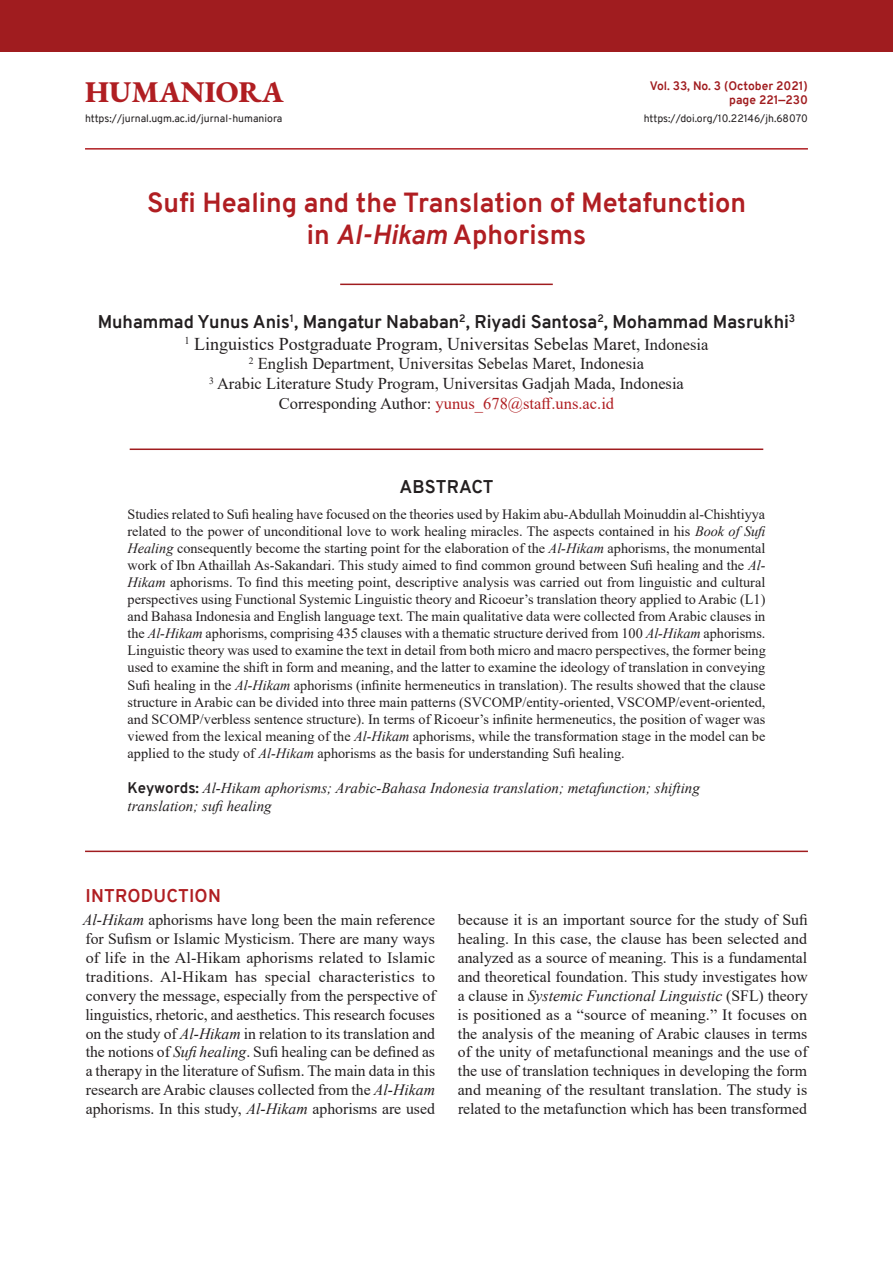
<style>
.page{position:relative;width:893px;height:1263px;background:#fff}
.page>*{position:absolute;margin:0;border:0;box-sizing:border-box;transform-origin:0 0}
.t1{font:800 30px "EB Garamond";color:#b01e22}
.t2{font:700 27px/32.4px "Overpass";color:#b01e22;text-align:center}
.t3{font:700 18px "Overpass";color:#231f20}
.t4{font:18px "Times New Roman";color:#231f20}
.t5{font:700 18px "Overpass";letter-spacing:.01em;color:#b01e22}
.t6{font:16.5px/19.8px "Times New Roman";color:#231f20;text-align:center}
.t7{font:15.75px/18.9px "Times New Roman";color:#231f20;text-align:justify}
.t8{font:italic 15px/18px "Times New Roman";color:#231f20}
.t9{font:14.25px/17.1px "Times New Roman";color:#231f20}
.t10{font:700 12px "Overpass";color:#a01c1f}
.t11{font:10.5px "Overpass";color:#231f20}
.s1{font-style:italic}
.s2{font-size:16.5px}
.s3{color:#b01e22}
.s4{font-family:"Overpass";font-weight:700;font-style:normal}
</style>
<div class="page">
<hr style="left:85px;top:148px;width:723px;height:2px;background:#b01e22">
<div style="left:0;top:0;width:893px;height:51px;background:#a01c1f"></div>
<hr style="left:340px;top:284px;width:213px;height:1px;background:#a01c1f">
<hr style="left:130px;top:448px;width:633px;height:2px;background:#a01c1f">
<hr style="left:85px;top:850px;width:723px;height:2px;background:#a01c1f">
<h1 class="t1" style="left:85px;top:74px;width:200px">HUMANIORA</h1>
<p class="t10" style="left:650px;top:81px;width:160px">Vol. 33, No. 3 (October 2021)</p>
<p class="t10" style="left:729px;top:96px;width:80px">page 221—230</p>
<p class="t11" style="left:85px;top:115px;width:199px">https://jurnal.ugm.ac.id/jurnal-humaniora</p>
<p class="t11" style="left:644px;top:115px;width:166px">https://doi.org/10.22146/jh.68070</p>
<h2 class="t2" style="left:147px;top:186px;width:600px">Sufi Healing and the Translation of Metafunction in <span class="s1">Al-Hikam</span> Aphorisms</h2>
<p class="t3" style="left:98px;top:309px;width:699px">Muhammad Yunus Anis<sup>1</sup>, Mangatur Nababan<sup>2</sup>, Riyadi Santosa<sup>2</sup>, Mohammad Masrukhi<sup>3</sup></p>
<p class="t4" style="left:184px;top:331px;width:526px"><sup>1</sup> Linguistics Postgraduate Program, Universitas Sebelas Maret<span class="s2">, Indonesia</span></p>
<p class="t6" style="left:209px;top:353px;width:476px"><sup>2</sup> English Department, Universitas Sebelas Maret, Indonesia<br><sup>3</sup> Arabic Literature Study Program, Universitas Gadjah Mada, Indonesia<br>Corresponding Author: <span class="s3">yunus_678@staff.uns.ac.id</span></p>
<p class="t3" style="left:400px;top:480px;width:96px">ABSTRACT</p>
<p class="t9" style="left:128px;top:505px;width:642px">Studies related to Sufi healing have focused on the theories used by Hakim abu-Abdullah Moinuddin al-Chishtiyya related to the power of unconditional love to work healing miracles. The aspects contained in his <span class="s1">Book of Sufi Healing</span> consequently become the starting point for the elaboration of the <span class="s1">Al-Hikam</span> aphorisms, the monumental work of Ibn Athaillah As-Sakandari. This study aimed to find common ground between Sufi healing and the <span class="s1">Al-Hikam</span> aphorisms. To find this meeting point, descriptive analysis was carried out from linguistic and cultural perspectives using Functional Systemic Linguistic theory and Ricoeur’s translation theory applied to Arabic (L1) and Bahasa Indonesia and English language text. The main qualitative data were collected from Arabic clauses in the <span class="s1">Al-Hikam</span> aphorisms, comprising 435 clauses with a thematic structure derived from 100 <span class="s1">Al-Hikam</span> aphorisms.<br>Linguistic theory was used to examine the text in detail from both micro and macro perspectives, the former being used to examine the shift in form and meaning, and the latter to examine the ideology of translation in conveying Sufi healing in the <span class="s1">Al-Hikam</span> aphorisms (infinite hermeneutics in translation). The results showed that the clause structure in Arabic can be divided into three main patterns (SVCOMP/entity-oriented, VSCOMP/event-oriented, and SCOMP/verbless sentence structure). In terms of Ricoeur’s infinite hermeneutics, the position of wager was viewed from the lexical meaning of the <span class="s1">Al-Hikam</span> aphorisms, while the transformation stage in the model can be applied to the study of <span class="s1">Al-Hikam</span> aphorisms as the basis for understanding Sufi healing.</p>
<p class="t8" style="left:128px;top:779px;width:574px"><span class="s4">Keywords:</span> Al-Hikam aphorisms; Arabic-Bahasa Indonesia translation; metafunction; shifting translation; sufi healing</p>
<p class="t5" style="left:85px;top:889px;width:137px">INTRODUCTION</p>
<p class="t7" style="left:83px;top:912px;width:354px"><span class="s1">Al-Hikam</span> aphorisms have long been the main reference for Sufism or Islamic Mysticism. There are many ways of life in the Al-Hikam aphorisms related to Islamic traditions. Al-Hikam has special characteristics to convery the message, especially from the perspective of linguistics, rhetoric, and aesthetics. This research focuses on the study of <span class="s1">Al-Hikam</span> in relation to its translation and the notions of <span class="s1">Sufi healing</span>. Sufi healing can be defined as a therapy in the literature of Sufism. The main data in this research are Arabic clauses collected from the <span class="s1">Al-Hikam </span>aphorisms. In this study, <span class="s1">Al-Hikam</span> aphorisms are used</p>
<p class="t7" style="left:458px;top:910px;width:352px">because it is an important source for the study of Sufi healing. In this case, the clause has been selected and analyzed as a source of meaning. This is a fundamental and theoretical foundation. This study investigates how a clause in <span class="s1">Systemic Functional Linguistic</span> (SFL) theory is positioned as a “source of meaning.” It focuses on the analysis of the meaning of Arabic clauses in terms of the unity of metafunctional meanings and the use of the use of translation techniques in developing the form and meaning of the resultant translation. The study is related to the metafunction which has been transformed</p>
</div>
